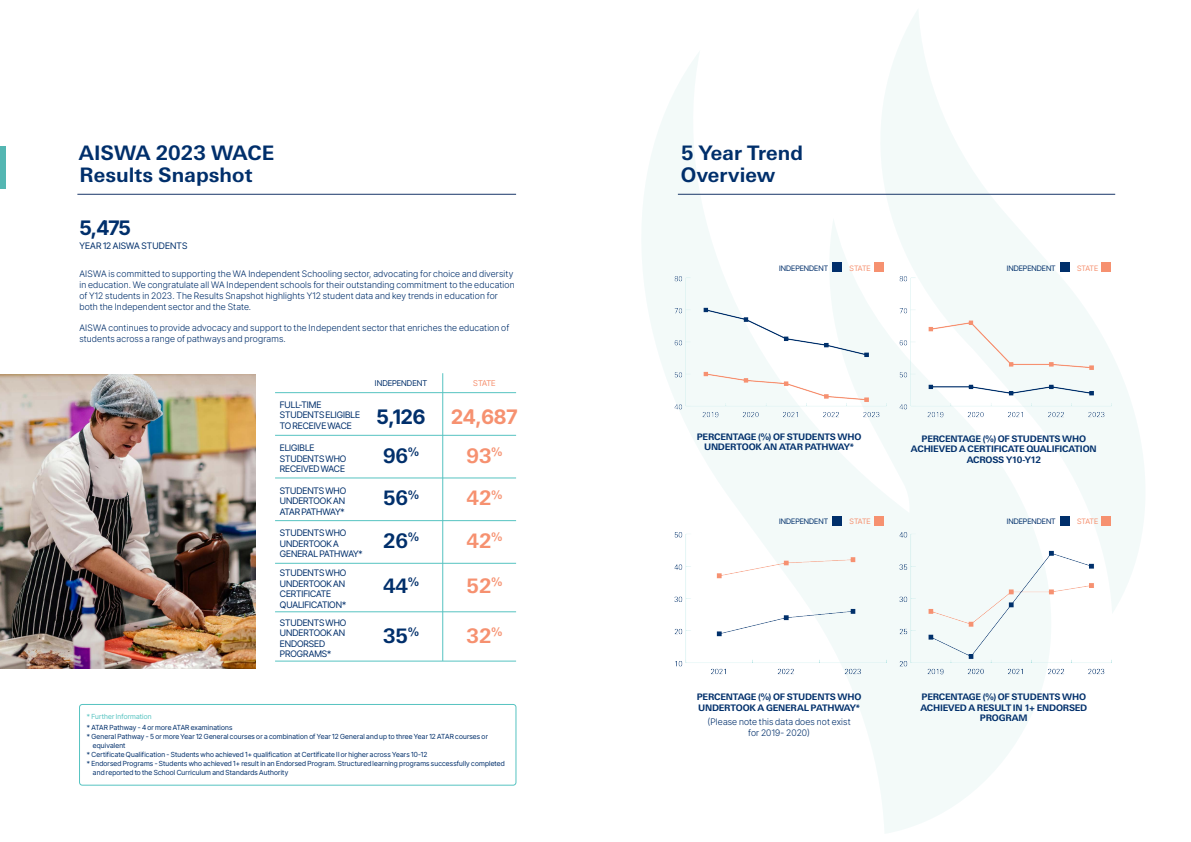
<style>
.page{position:relative;width:1191px;height:842px;background:#fff}
.page>*{position:absolute;margin:0;border:0;box-sizing:border-box;transform-origin:0 0}
.t1{font:700 20px "LT Univers Basic";color:#002f6b}
.t2{font:700 20px "LT Univers Basic";color:#f69170}
.t3{font:700 20px "Inter Tight";letter-spacing:-.02em;color:#002f6b}
.t4{font:700 20px "Inter Tight";color:#f69170}
.t5{font:300 9px/11px "Inter Tight";letter-spacing:.02em;color:#002f6b}
.t6{font:9px/10.5px "Inter Tight";color:#002f6b}
.t7{font:700 9px/10.5px "LT Univers Basic";letter-spacing:-.02em;color:#002f6b;text-align:center}
.t8{font:8px "Inter Tight";color:#002f6b}
.t9{font:8px "Inter Tight";letter-spacing:-.045em;color:#f69170}
.t10{font:7.5px "Inter Tight";letter-spacing:.005em;color:#002f6b}
.t11{font:7.5px "Inter Tight";letter-spacing:-.04em;color:#f69170}
.t12{font:7px/9px "Inter Tight";letter-spacing:.03em;color:#002f6b}
.t13{font:7px "Inter Tight";letter-spacing:.03em;color:#56c3c1}
</style>
<div class="page">
<svg style="left:898px;top:10px;width:247px;height:603px"></svg>
<svg style="left:642px;top:50px;width:433px;height:783px"></svg>
<div style="left:0;top:146px;width:5px;height:42px;background:#54b6b2"></div>
<hr style="left:77px;top:194px;width:439px;height:1px;background:#183668">
<hr style="left:678px;top:194px;width:437px;height:1px;background:#183668">
<hr style="left:275px;top:392px;width:241px;height:1px;background:#56c3c1">
<hr style="left:275px;top:435px;width:241px;height:1px;background:#56c3c1">
<hr style="left:275px;top:478px;width:241px;height:1px;background:#56c3c1">
<hr style="left:275px;top:520px;width:241px;height:1px;background:#56c3c1">
<hr style="left:275px;top:563px;width:241px;height:1px;background:#56c3c1">
<hr style="left:275px;top:661px;width:241px;height:1px;background:#56c3c1">
<hr style="left:275px;top:611px;width:241px;height:1px;background:#56c3c1">
<hr style="left:442px;top:373px;width:1px;height:288px;background:#56c3c1">
<div style="left:832px;top:262px;width:10px;height:10px;background:#002f6b"></div>
<div style="left:832px;top:516px;width:10px;height:9px;background:#002f6b"></div>
<div style="left:1060px;top:262px;width:9px;height:10px;background:#002f6b"></div>
<div style="left:1060px;top:516px;width:9px;height:9px;background:#002f6b"></div>
<div style="left:873px;top:262px;width:10px;height:10px;background:#f69170"></div>
<div style="left:873px;top:516px;width:10px;height:9px;background:#f69170"></div>
<div style="left:1101px;top:262px;width:10px;height:10px;background:#f69170"></div>
<div style="left:1101px;top:516px;width:10px;height:9px;background:#f69170"></div>
<img style="left:675px;top:275px;width:212px;height:144px">
<img style="left:675px;top:531px;width:212px;height:144px">
<img style="left:899px;top:531px;width:212px;height:144px">
<img style="left:899px;top:275px;width:212px;height:144px">
<img style="left:0;top:374px;width:255px;height:294px">
<div style="left:79px;top:704px;width:437px;height:81px;border:1px solid #56c3c1;border-radius:3px"></div>
<p class="t1" style="left:79px;top:141px;width:197px">AISWA 2023 WACE</p>
<p class="t1" style="left:80px;top:163px;width:174px">Results Snapshot</p>
<p class="t3" style="left:79px;top:212px;width:53px">5,475</p>
<p class="t6" style="left:79px;top:240px;width:109px">YEAR 12 AISWA STUDENTS</p>
<p class="t5" style="left:79px;top:268px;width:437px">AISWA is committed to supporting the WA Independent Schooling sector, advocating for choice and diversity in education. We congratulate all WA Independent schools for their outstanding commitment to the education of Y12 students in 2023. The Results Snapshot highlights Y12 student data and key trends in education for both the Independent sector and the State.</p>
<p class="t5" style="left:79px;top:322px;width:431px">AISWA continues to provide advocacy and support to the Independent sector that enriches the education of students across a range of pathways and programs.</p>
<p class="t6" style="left:280px;top:399px;width:82px">FULL-TIME<br>STUDENTS ELIGIBLE<br>TO RECEIVE WACE</p>
<p class="t6" style="left:280px;top:442px;width:68px">ELIGIBLE<br>STUDENTS WHO<br>RECEIVED WACE</p>
<p class="t6" style="left:280px;top:485px;width:68px">STUDENTS WHO<br>UNDERTOOK AN<br>ATAR PATHWAY*</p>
<p class="t6" style="left:280px;top:527px;width:84px">STUDENTS WHO<br>UNDERTOOK A<br>GENERAL PATHWAY*</p>
<p class="t6" style="left:280px;top:567px;width:68px">STUDENTS WHO<br>UNDERTOOK AN<br>CERTIFICATE<br>QUALIFICATION*</p>
<p class="t6" style="left:280px;top:617px;width:68px">STUDENTS WHO<br>UNDERTOOK AN<br>ENDORSED<br>PROGRAMS*</p>
<p class="t8" style="left:375px;top:377px;width:54px">INDEPENDENT</p>
<p class="t9" style="left:473px;top:377px;width:24px">STATE</p>
<p class="t3" style="left:376px;top:401px;width:50px">5,126</p>
<p class="t4" style="left:451px;top:401px;width:68px">24,687</p>
<p class="t1" style="left:383px;top:444px;width:37px">96<sup>%</sup></p>
<p class="t1" style="left:383px;top:486px;width:37px">56<sup>%</sup></p>
<p class="t1" style="left:383px;top:529px;width:37px">26<sup>%</sup></p>
<p class="t1" style="left:383px;top:574px;width:37px">44<sup>%</sup></p>
<p class="t1" style="left:383px;top:623px;width:37px">35<sup>%</sup></p>
<p class="t2" style="left:466px;top:444px;width:37px">93<sup>%</sup></p>
<p class="t2" style="left:466px;top:486px;width:37px">42<sup>%</sup></p>
<p class="t2" style="left:466px;top:529px;width:37px">42<sup>%</sup></p>
<p class="t2" style="left:466px;top:574px;width:37px">52<sup>%</sup></p>
<p class="t2" style="left:466px;top:623px;width:37px">32<sup>%</sup></p>
<p class="t13" style="left:87px;top:711px;width:66px">* Further Information</p>
<p class="t12" style="left:87px;top:722px;width:147px">* ATAR Pathway - 4 or more ATAR examinations</p>
<p class="t12" style="left:93px;top:731px;width:396px;text-indent:-6px">* General Pathway - 5 or more Year 12 General courses or a combination of Year 12 General and up to three Year 12 ATAR courses or equivalent</p>
<p class="t12" style="left:87px;top:749px;width:342px">* Certificate Qualification - Students who achieved 1+ qualification at Certificate II or higher across Years 10-12</p>
<p class="t12" style="left:93px;top:758px;width:413px;text-indent:-6px">* Endorsed Programs - Students who achieved 1+ result in an Endorsed Program. Structured learning programs successfully completed and reported to the School Curriculum and Standards Authority</p>
<p class="t1" style="left:681px;top:141px;width:124px">5 Year Trend</p>
<p class="t1" style="left:681px;top:163px;width:96px">Overview</p>
<p class="t10" style="left:779px;top:262px;width:51px">INDEPENDENT</p>
<p class="t11" style="left:849px;top:262px;width:22px">STATE</p>
<p class="t10" style="left:1006px;top:262px;width:51px">INDEPENDENT</p>
<p class="t11" style="left:1077px;top:262px;width:22px">STATE</p>
<p class="t7" style="left:697px;top:431px;width:166px">PERCENTAGE (%) OF STUDENTS WHO<br>UNDERTOOK AN ATAR PATHWAY*</p>
<p class="t7" style="left:911px;top:433px;width:187px">PERCENTAGE (%) OF STUDENTS WHO<br>ACHIEVED A CERTIFICATE QUALIFICATION<br>ACROSS Y10-Y12</p>
<p class="t10" style="left:779px;top:516px;width:51px">INDEPENDENT</p>
<p class="t11" style="left:849px;top:516px;width:22px">STATE</p>
<p class="t10" style="left:1006px;top:516px;width:51px">INDEPENDENT</p>
<p class="t11" style="left:1077px;top:516px;width:22px">STATE</p>
<p class="t7" style="left:697px;top:692px;width:166px;text-align:left">PERCENTAGE (%) OF STUDENTS WHO<br>UNDERTOOK A GENERAL PATHWAY*</p>
<p class="t5" style="left:707px;top:716px;width:144px;text-align:center">(Please note this data does not exist for 2019- 2020)</p>
<p class="t7" style="left:920px;top:692px;width:168px">PERCENTAGE (%) OF STUDENTS WHO<br>ACHIEVED A RESULT IN 1+ ENDORSED<br>PROGRAM</p>
</div>
